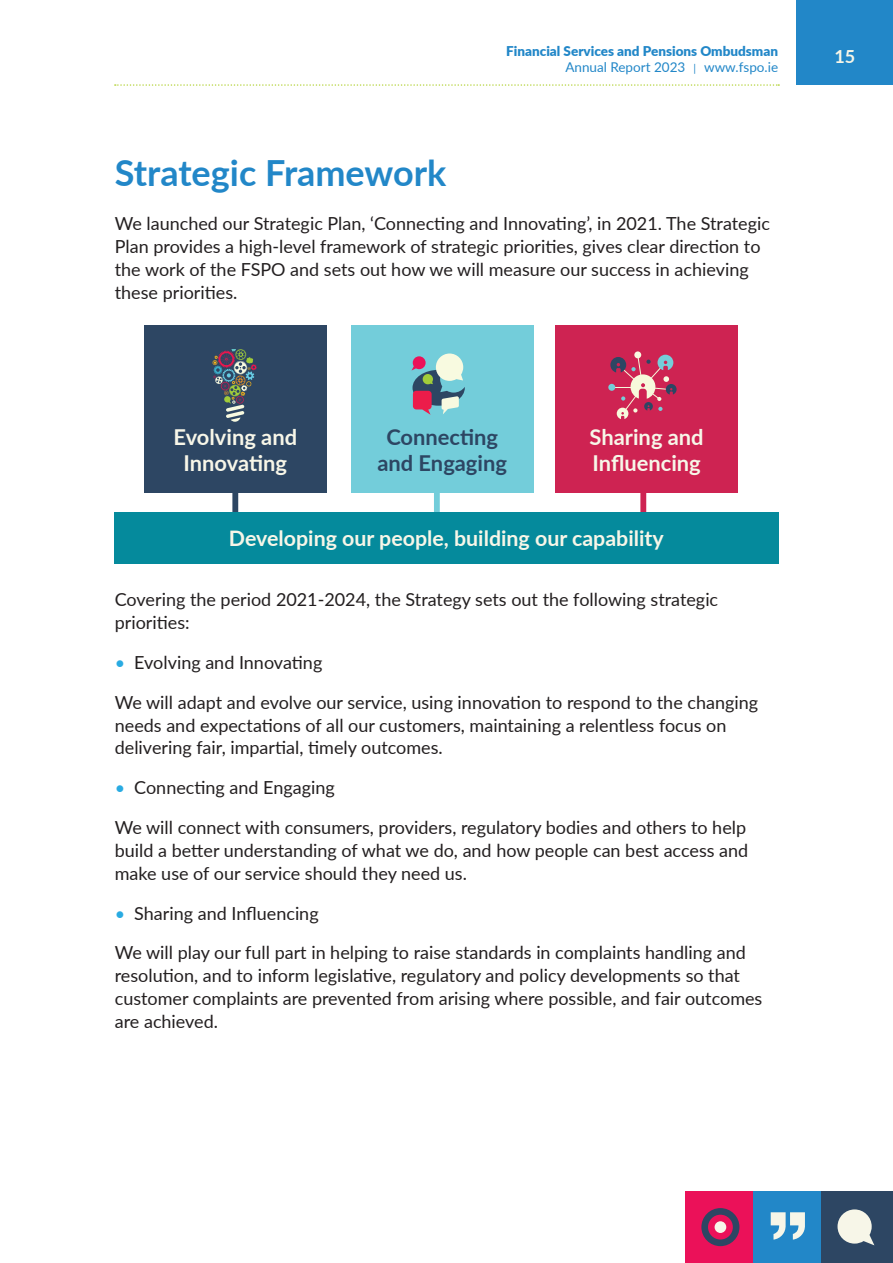
<style>
.page{position:relative;width:893px;height:1263px;background:#fff}
.page>*{position:absolute;margin:0;border:0;box-sizing:border-box;transform-origin:0 0}
.t1{font:700 36px "Lato";color:#2287c8}
.t2{font:700 21.9px/26.2px "Lato";color:#f7f6e8;text-align:center}
.t3{font:700 21.9px/26.2px "Lato";color:#2d4663;text-align:center}
.t4{font:700 21.3px "Lato";color:#f7f6e8}
.body{font:18px/22.8px "Lato";color:#231f20}
.t5{font:700 18px "Lato";color:#f7f6e8}
.t6{font:900 13.5px/16.5px "Lato";color:#2287c8;text-align:right}
.s1{font-weight:400}
.s2{font-weight:400;font-size:10.5px}
.s3{color:#29abe2}
</style>
<div class="page">
<div style="left:797px;top:0;width:96px;height:84px;background:#2287c8"></div>
<svg style="left:115px;top:84px;width:664px;height:2px"></svg>
<div style="left:232px;top:464px;width:6px;height:51px;background:#2d4663"></div>
<div style="left:144px;top:325px;width:183px;height:168px;background:#2d4663"></div>
<div style="left:351px;top:325px;width:183px;height:168px;background:#73cdda"></div>
<div style="left:555px;top:325px;width:183px;height:168px;background:#ce2352"></div>
<div style="left:434px;top:489px;width:6px;height:28px;background:#73cdda"></div>
<div style="left:640px;top:490px;width:6px;height:28px;background:#ce2352"></div>
<svg style="left:610px;top:353px;width:67px;height:66px"></svg>
<svg style="left:412px;top:353px;width:53px;height:62px"></svg>
<svg style="left:212px;top:349px;width:45px;height:73px"></svg>
<div style="left:114px;top:512px;width:664px;height:51px;background:#058a9c"></div>
<div style="left:821px;top:1191px;width:72px;height:72px;background:#2d4663"></div>
<div style="left:685px;top:1192px;width:68px;height:71px;background:#eb1159"></div>
<div style="left:753px;top:1191px;width:68px;height:72px;background:#2287c8"></div>
<svg style="left:837px;top:1209px;width:37px;height:36px"></svg>
<svg style="left:701px;top:1208px;width:38px;height:38px"></svg>
<div style="left:715px;top:1221px;width:11px;height:12px;background:#f7f6e8;border-radius:50%"></div>
<svg style="left:771px;top:1212px;width:34px;height:27px"></svg>
<p class="t6" style="left:506px;top:42px;width:273px">Financial Services and Pensions Ombudsman<br><span class="s1">Annual Report 2023</span> <span class="s2">|</span> <span class="s1">www.fspo.ie</span></p>
<p class="t1" style="left:115px;top:147px;width:333px">Strategic Framework</p>
<p class="body" style="left:115px;top:212px;width:657px">We launched our Strategic Plan, ‘Connecting and Innovating’, in 2021. The Strategic Plan provides a high-level framework of strategic priorities, gives clear direction to the work of the FSPO and sets out how we will measure our success in achieving these priorities.</p>
<p class="t2" style="left:173px;top:423px;width:125px">Evolving and<br>Innovating</p>
<p class="t3" style="left:377px;top:423px;width:131px">Connecting and Engaging</p>
<p class="t2" style="left:590px;top:423px;width:116px;text-align:left">Sharing and<br>Influencing</p>
<p class="t4" style="left:229px;top:523px;width:436px">Developing our people, building our capability</p>
<p class="body" style="left:115px;top:588px;width:605px">Covering the period 2021-2024, the Strategy sets out the following strategic priorities:</p>
<p class="body" style="left:115px;top:650px;width:209px"><span class="s3">•</span> Evolving and Innovating</p>
<p class="body" style="left:115px;top:690px;width:645px">We will adapt and evolve our service, using innovation to respond to the changing needs and expectations of all our customers, maintaining a relentless focus on delivering fair, impartial, timely outcomes.</p>
<p class="body" style="left:115px;top:776px;width:222px"><span class="s3">•</span> Connecting and Engaging</p>
<p class="body" style="left:115px;top:815px;width:635px;text-align:justify">We will connect with consumers, providers, regulatory bodies and others to help build a better understanding of what we do, and how people can best access and make use of our service should they need us.</p>
<p class="body" style="left:115px;top:901px;width:205px"><span class="s3">•</span> Sharing and Influencing</p>
<p class="body" style="left:115px;top:941px;width:649px">We will play our full part in helping to raise standards in complaints handling and resolution, and to inform legislative, regulatory and policy developments so that customer complaints are prevented from arising where possible, and fair outcomes are achieved.</p>
<p class="t5" style="left:834px;top:43px;width:22px">15</p>
</div>
